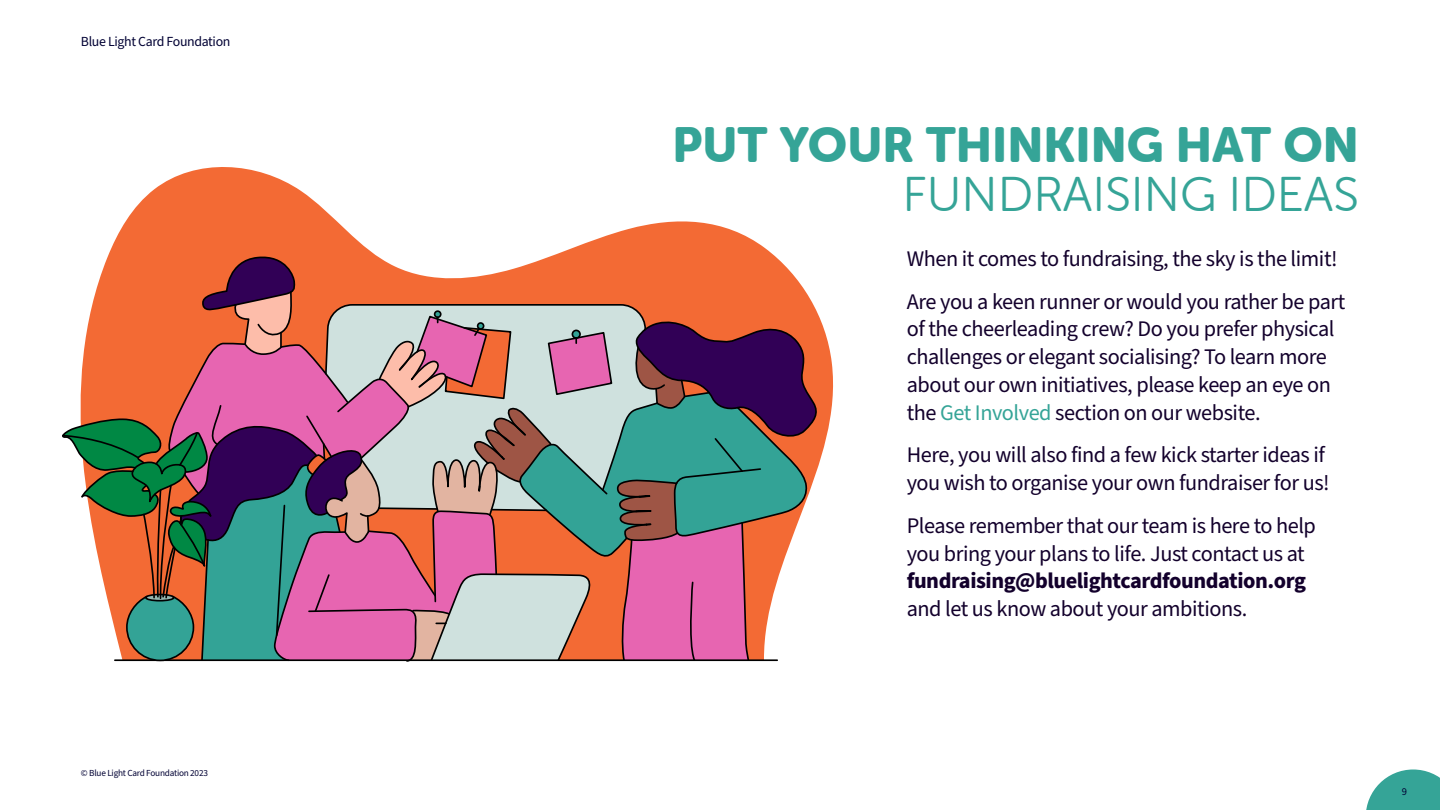
<style>
.page{position:relative;width:1440px;height:810px;background:#fff}
.page>*{position:absolute;margin:0;border:0;box-sizing:border-box;transform-origin:0 0}
.t1{font:48.6px "Museo Sans Rounded 900";color:#35a497}
.t2{font:48.6px "Museo Sans Rounded 300";color:#35a497}
.t3{font:22.27px/27.8px "Source Sans Pro";letter-spacing:-.02em;color:#13002c}
.t4{font:700 22.27px "Source Sans Pro";letter-spacing:-.02em;color:#13002c}
.t5{font:13.88px "Source Sans Pro";letter-spacing:-.025em;color:#003}
.t6{font:10.5px "Source Sans Pro";color:#003}
.t7{font:9.23px "Source Sans Pro";letter-spacing:-.025em;color:#003}
.s1{color:#35a497}
</style>
<div class="page">
<svg style="left:1366px;top:770px;width:74px;height:40px"></svg>
<svg style="left:109px;top:167px;width:724px;height:297px"></svg>
<svg style="left:62px;top:253px;width:757px;height:409px;background:#b18283"></svg>
<p class="t5" style="left:81px;top:32px;width:151px">Blue Light Card Foundation</p>
<p class="t7" style="left:81px;top:766px;width:128px">© Blue Light Card Foundation 2023</p>
<h1 class="t1" style="left:673px;top:118px;width:688px">PUT YOUR THINKING HAT ON</h1>
<h1 class="t2" style="left:903px;top:168px;width:458px">FUNDRAISING IDEAS</h1>
<p class="t3" style="left:907px;top:238px;width:440px;line-height:42.8px">When it comes to fundraising, the sky is the limit!<br>Are you a keen runner or would you rather be part</p>
<p class="t3" style="left:907px;top:316px;width:429px">of the cheerleading crew? Do you prefer physical challenges or elegant socialising? To learn more about our own initiatives, please keep an eye on the <span class="s1">Get Involved</span> section on our website.</p>
<p class="t3" style="left:907px;top:442px;width:424px">Here, you will also find a few kick starter ideas if you wish to organise your own fundraiser for us!</p>
<p class="t3" style="left:907px;top:512px;width:411px">Please remember that our team is here to help you bring your plans to life. Just contact us at</p>
<p class="t4" style="left:907px;top:566px;width:401px">fundraising@bluelightcardfoundation.org</p>
<p class="t3" style="left:907px;top:596px;width:342px">and let us know about your ambitions.</p>
<p class="t6" style="left:1402px;top:785px;width:7px">9</p>
</div>
